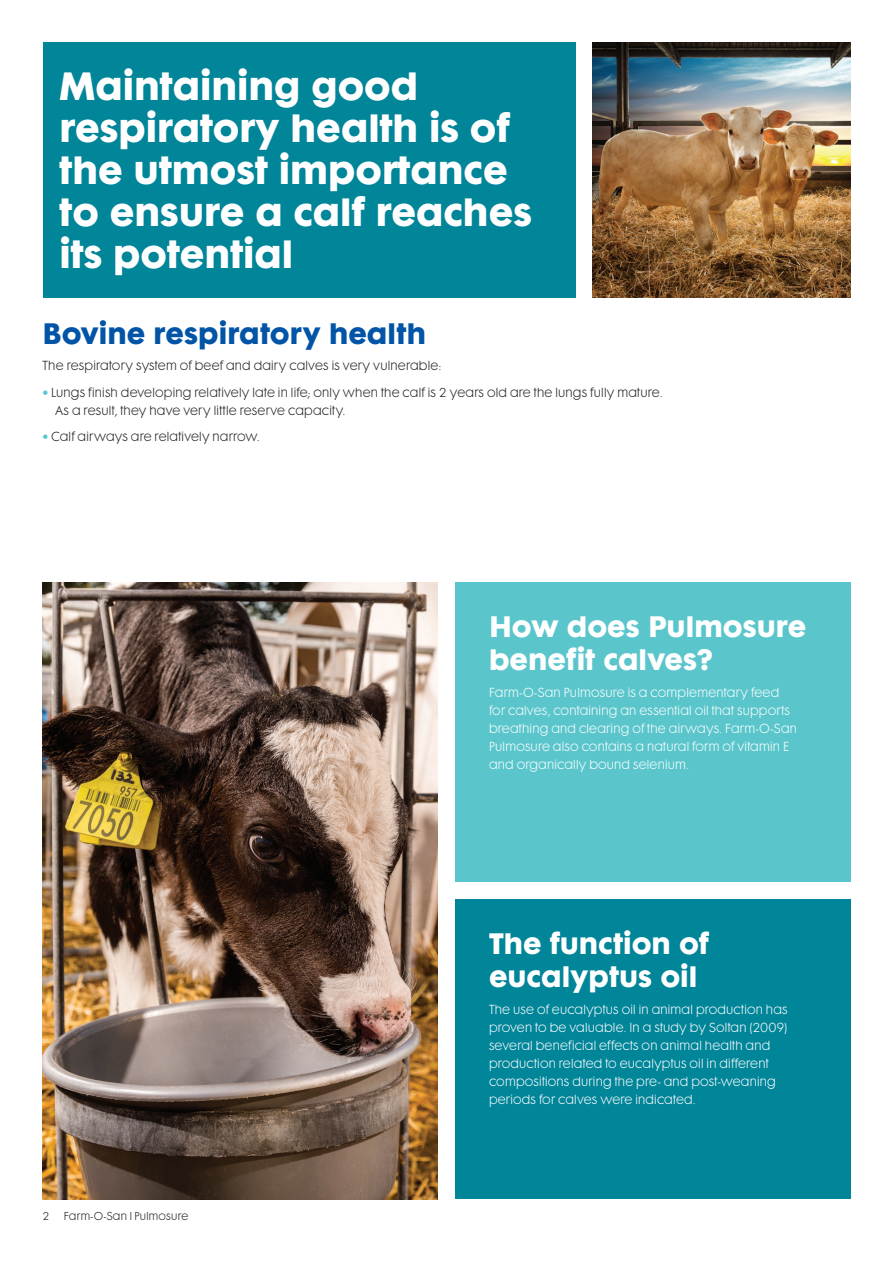
<style>
.page{position:relative;width:893px;height:1263px;background:#fff}
.page>*{position:absolute;margin:0;border:0;box-sizing:border-box;transform-origin:0 0}
.t1{font:36px/42px "Futura Maxi CG Bold";color:#fff}
.t2{font:27px/33px "Futura Maxi CG Bold";color:#fff}
.t3{font:27px "Futura Maxi CG Bold";letter-spacing:.005em;color:#0154a6}
.t4{font:12px/18px "Futura Maxi CG Light";letter-spacing:.015em;color:#fff}
.t5{font:12px/18px "Futura Maxi CG Light";letter-spacing:.015em;color:#231f20}
.t6{font:10.5px "Futura Maxi CG Light";letter-spacing:.02em;color:#231f20}
.s1{font-family:"Futura Maxi CG Bold";color:#5ac6cc}
</style>
<div class="page">
<img style="left:592px;top:43px;width:258px;height:255px">
<div style="left:43px;top:43px;width:532px;height:255px;background:#008599"></div>
<img style="left:43px;top:583px;width:395px;height:616px">
<div style="left:455px;top:583px;width:395px;height:299px;background:#5ac6cc"></div>
<div style="left:455px;top:899px;width:395px;height:300px;background:#008599"></div>
<h1 class="t1" style="left:60px;top:66px;width:474px">Maintaining good respiratory health is of the utmost importance to ensure a calf reaches its potential</h1>
<h2 class="t3" style="left:43px;top:316px;width:385px">Bovine respiratory health</h2>
<p class="t5" style="left:43px;top:357px;width:400px">The respiratory system of beef and dairy calves is very vulnerable:</p>
<p class="t5" style="left:55px;top:383px;width:609px;text-indent:-13px"><span class="s1">•</span> Lungs finish developing relatively late in life; only when the calf is 2 years old are the lungs fully mature.<br>As a result, they have very little reserve capacity.</p>
<p class="t5" style="left:43px;top:428px;width:219px"><span class="s1">•</span> Calf airways are relatively narrow.</p>
<h2 class="t2" style="left:489px;top:611px;width:319px">How does Pulmosure benefit calves?</h2>
<p class="t4" style="left:489px;top:683px;width:309px">Farm-O-San Pulmosure is a complementary feed for calves, containing an essential oil that supports breathing and clearing of the airways. Farm-O-San Pulmosure also contains a natural form of vitamin E and organically bound selenium.</p>
<p class="t6" style="left:43px;top:1209px;width:9px">2</p>
<p class="t6" style="left:64px;top:1209px;width:126px">Farm-O-San l Pulmosure</p>
<h2 class="t2" style="left:489px;top:928px;width:221px">The function of eucalyptus oil</h2>
<p class="t4" style="left:489px;top:1000px;width:300px">The use of eucalyptus oil in animal production has proven to be valuable. In a study by Soltan (2009) several beneficial effects on animal health and production related to eucalyptus oil in different compositions during the pre- and post-weaning periods for calves were indicated.</p>
</div>
